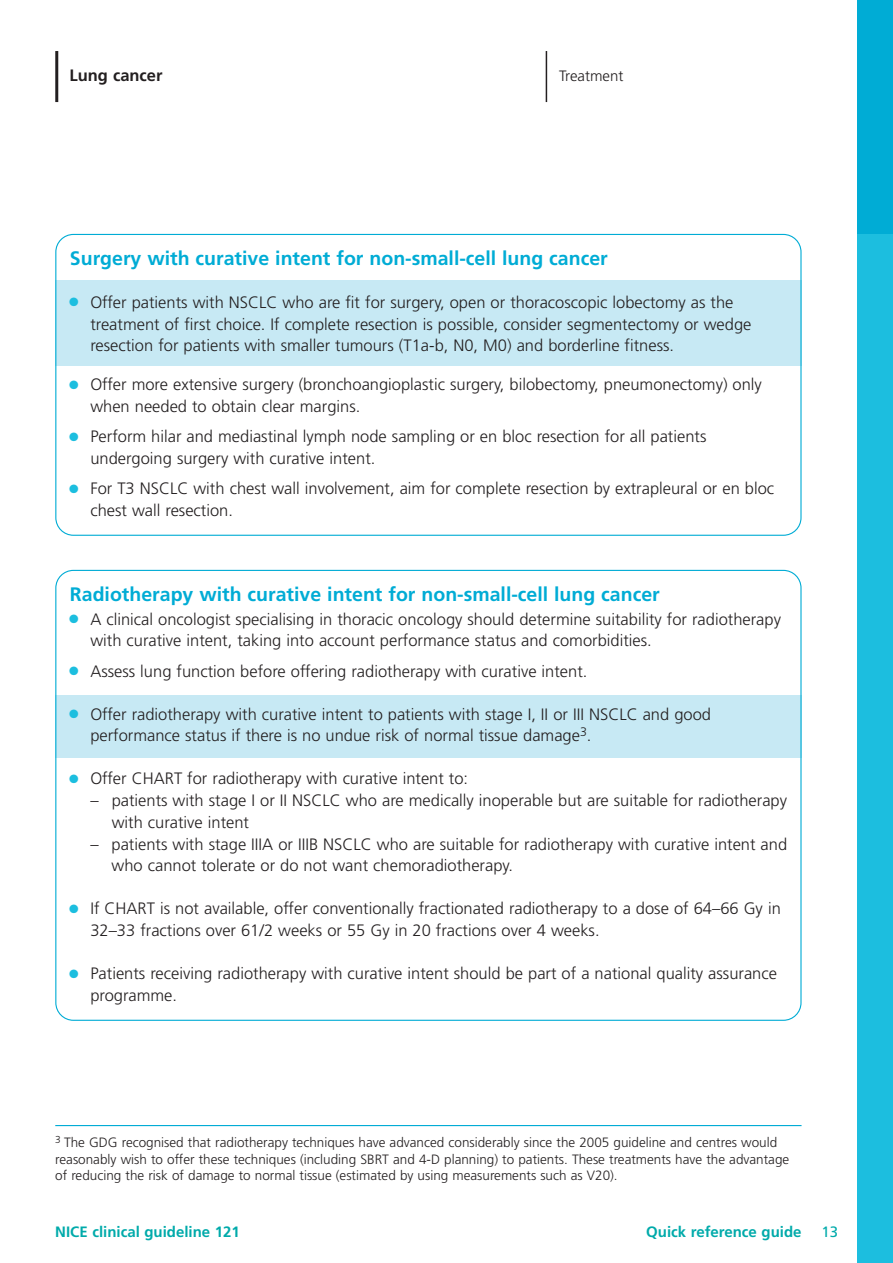
<style>
.page{position:relative;width:893px;height:1263px;background:#fff}
.page>*{position:absolute;margin:0;border:0;box-sizing:border-box;transform-origin:0 0}
.t1{font:700 19.5px "Frutiger";color:#00acd5}
.t2{font:300 16.5px/21.8px "Frutiger";color:#231f20}
.t3{font:700 16.5px "Frutiger";color:#231f20}
.t4{font:700 15px "Frutiger";color:#0aa}
.t5{font:300 15px "Frutiger";color:#231f20}
.t6{font:15px "Frutiger";color:#0aa}
.t7{font:300 13.5px/16.5px "Frutiger";color:#231f20}
.s1{color:#1cbedf}
</style>
<div class="page">
<div style="left:857px;top:0;width:36px;height:234px;background:#00acd5"></div>
<div style="left:857px;top:234px;width:36px;height:1029px;background:#1cbedf"></div>
<hr style="left:55px;top:51px;width:3px;height:51px;background:#231f20">
<hr style="left:546px;top:51px;width:1px;height:51px;background:#231f20">
<svg style="left:55px;top:234px;width:746px;height:302px"></svg>
<svg style="left:55px;top:570px;width:746px;height:451px"></svg>
<hr style="left:55px;top:1125px;width:746px;height:1px;background:#00acd5">
<p class="t3" style="left:70px;top:69px;width:95px">Lung cancer</p>
<p class="t5" style="left:559px;top:69px;width:66px">Treatment</p>
<p class="t1" style="left:70px;top:250px;width:539px">Surgery with curative intent for non-small-cell lung cancer</p>
<p class="t2" style="left:90px;top:292px;width:663px;text-indent:-21px"><span class="s1">●</span> Offer patients with NSCLC who are fit for surgery, open or thoracoscopic lobectomy as the treatment of first choice. If complete resection is possible, consider segmentectomy or wedge resection for patients with smaller tumours (T1a-b, N0, M0) and borderline fitness.</p>
<p class="t2" style="left:90px;top:375px;width:673px;text-indent:-21px"><span class="s1">●</span> Offer more extensive surgery (bronchoangioplastic surgery, bilobectomy, pneumonectomy) only when needed to obtain clear margins.</p>
<p class="t2" style="left:90px;top:427px;width:618px;text-indent:-21px"><span class="s1">●</span> Perform hilar and mediastinal lymph node sampling or en bloc resection for all patients undergoing surgery with curative intent.</p>
<p class="t2" style="left:90px;top:479px;width:685px;text-indent:-21px"><span class="s1">●</span> For T3 NSCLC with chest wall involvement, aim for complete resection by extrapleural or en bloc chest wall resection.</p>
<p class="t1" style="left:70px;top:586px;width:591px">Radiotherapy with curative intent for non-small-cell lung cancer</p>
<p class="t2" style="left:90px;top:609px;width:692px;text-indent:-21px"><span class="s1">●</span> A clinical oncologist specialising in thoracic oncology should determine suitability for radiotherapy with curative intent, taking into account performance status and comorbidities.</p>
<p class="t2" style="left:69px;top:661px;width:520px"><span class="s1">●</span> Assess lung function before offering radiotherapy with curative intent.</p>
<p class="t2" style="left:90px;top:704px;width:622px;text-indent:-21px"><span class="s1">●</span> Offer radiotherapy with curative intent to patients with stage I, II or III NSCLC and good performance status if there is no undue risk of normal tissue damage<sup>3</sup>.</p>
<p class="t2" style="left:69px;top:769px;width:401px"><span class="s1">●</span> Offer CHART for radiotherapy with curative intent to:</p>
<p class="t2" style="left:112px;top:791px;width:677px;text-indent:-21px">– patients with stage I or II NSCLC who are medically inoperable but are suitable for radiotherapy with curative intent</p>
<p class="t2" style="left:112px;top:834px;width:677px;text-indent:-21px">– patients with stage IIIA or IIIB NSCLC who are suitable for radiotherapy with curative intent and who cannot tolerate or do not want chemoradiotherapy.</p>
<p class="t2" style="left:90px;top:899px;width:692px;text-indent:-21px"><span class="s1">●</span> If CHART is not available, offer conventionally fractionated radiotherapy to a dose of 64–66 Gy in<br>32–33 fractions over 61/2 weeks or 55 Gy in 20 fractions over 4 weeks.</p>
<p class="t2" style="left:90px;top:964px;width:688px;text-indent:-21px"><span class="s1">●</span> Patients receiving radiotherapy with curative intent should be part of a national quality assurance programme.</p>
<p class="t7" style="left:55px;top:1135px;width:735px"><sup>3</sup> The GDG recognised that radiotherapy techniques have advanced considerably since the 2005 guideline and centres would reasonably wish to offer these techniques (including SBRT and 4-D planning) to patients. These treatments have the advantage of reducing the risk of damage to normal tissue (estimated by using measurements such as V20).</p>
<p class="t4" style="left:55px;top:1226px;width:186px">NICE clinical guideline 121</p>
<p class="t4" style="left:646px;top:1226px;width:157px">Quick reference guide</p>
<p class="t6" style="left:822px;top:1226px;width:18px">13</p>
</div>
